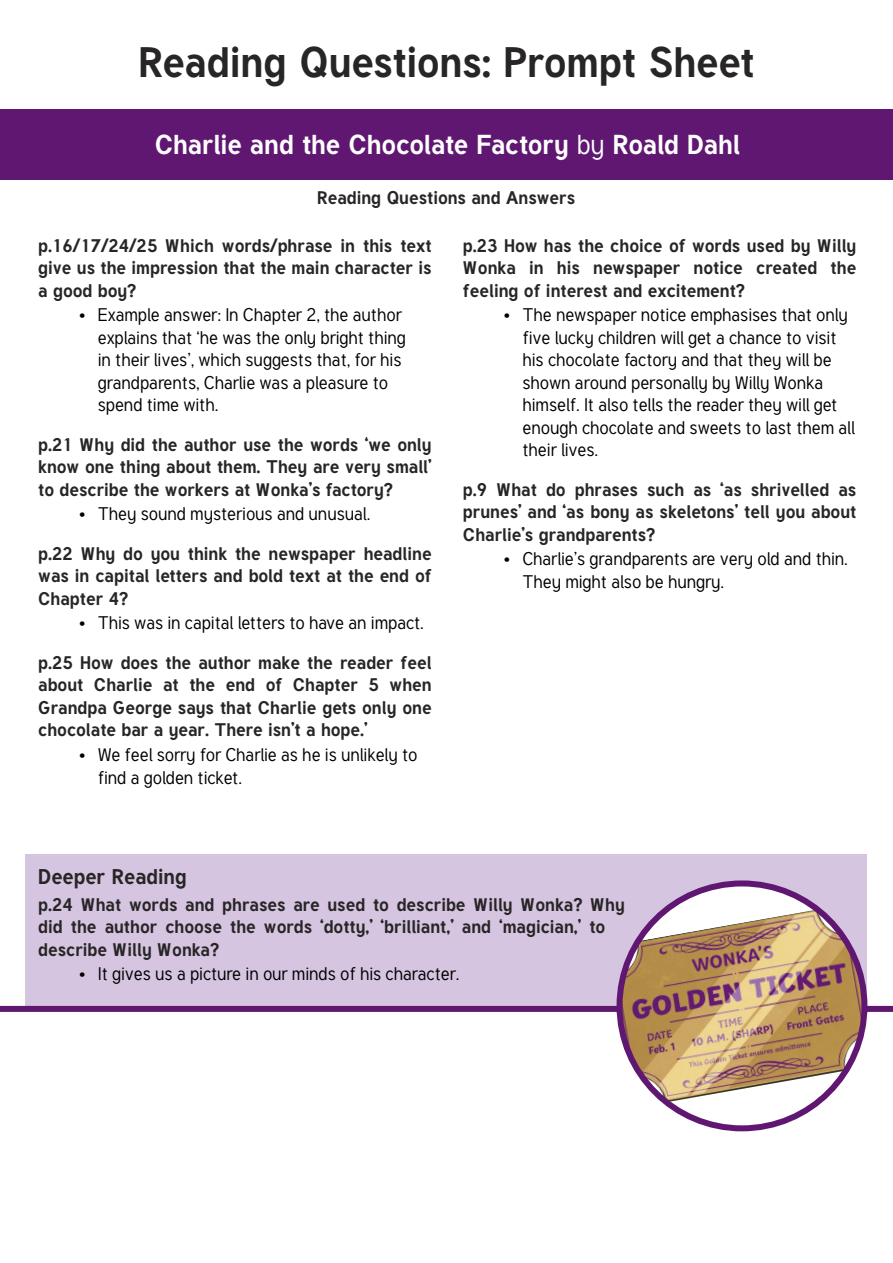
<style>
.page{position:relative;width:893px;height:1263px;background:#fff}
.page>*{position:absolute;margin:0;border:0;box-sizing:border-box;transform-origin:0 0}
.Heading_1{font:700 42px "Tuffy";letter-spacing:-.005em;color:#282526}
.Heading_2{font:700 27px "Tuffy";letter-spacing:-.005em;color:#fff}
.Heading_3{font:700 21px "Tuffy";color:#282526}
.Heading_4{font:700 18px/22.5px "Tuffy";color:#282526;text-align:justify}
.t1{font:18px/22.5px "Tuffy";color:#000}
.s1{font-weight:400}
</style>
<div class="page">
<div style="left:26px;top:855px;width:841px;height:154px;background:#d5c5e0"></div>
<div style="left:0;top:109px;width:893px;height:71px;background:#601771"></div>
<div style="left:0;top:1006px;width:893px;height:6px;background:#601771"></div>
<svg style="left:619px;top:883px;width:245px;height:245px"></svg>
<img style="left:623px;top:909px;width:241px;height:193px">
<div style="left:616px;top:880px;width:251px;height:251px;border:6px solid #601771;border-radius:50%"></div>
<p class="Heading_1" style="left:138px;top:29px;width:618px">Reading Questions: Prompt Sheet</p>
<p class="Heading_2" style="left:155px;top:123px;width:587px">Charlie and the Chocolate Factory <span class="s1">by</span> Roald Dahl</p>
<p class="Heading_4" style="left:317px;top:186px;width:260px">Reading Questions and Answers</p>
<p class="Heading_4" style="left:38px;top:233px;width:395px">p.16/17/24/25 Which words/phrase in this text give us the impression that the main character is a good boy?</p>
<p class="t1" style="left:98px;top:304px;width:310px;text-indent:-18px">• Example answer: In Chapter 2, the author explains that ‘he was the only bright thing in their lives’, which suggests that, for his grandparents, Charlie was a pleasure to spend time with.</p>
<p class="Heading_4" style="left:38px;top:432px;width:395px">p.21 Why did the author use the words ‘we only know one thing about them. They are very small’ to describe the workers at Wonka’s factory?</p>
<p class="t1" style="left:79px;top:503px;width:292px">• They sound mysterious and unusual.</p>
<p class="Heading_4" style="left:38px;top:541px;width:395px">p.22 Why do you think the newspaper headline was in capital letters and bold text at the end of Chapter 4?</p>
<p class="t1" style="left:79px;top:612px;width:346px">• This was in capital letters to have an impact.</p>
<p class="Heading_4" style="left:38px;top:650px;width:395px">p.25 How does the author make the reader feel about Charlie at the end of Chapter 5 when Grandpa George says that Charlie gets only one chocolate bar a year. There isn’t a hope.’</p>
<p class="t1" style="left:98px;top:744px;width:321px;text-indent:-18px">• We feel sorry for Charlie as he is unlikely to find a golden ticket.</p>
<p class="Heading_4" style="left:463px;top:233px;width:395px">p.23 How has the choice of words used by Willy Wonka in his newspaper notice created the feeling of interest and excitement?</p>
<p class="t1" style="left:522px;top:304px;width:334px;text-indent:-18px">• The newspaper notice emphasises that only five lucky children will get a chance to visit his chocolate factory and that they will be shown around personally by Willy Wonka himself. It also tells the reader they will get enough chocolate and sweets to last them all their lives.</p>
<p class="Heading_4" style="left:463px;top:477px;width:395px">p.9 What do phrases such as ‘as shrivelled as prunes’ and ‘as bony as skeletons’ tell you about Charlie’s grandparents?</p>
<p class="t1" style="left:522px;top:548px;width:327px;text-indent:-18px">• Charlie’s grandparents are very old and thin.<br>They might also be hungry.</p>
<p class="Heading_3" style="left:38px;top:860px;width:150px">Deeper Reading</p>
<p class="Heading_4" style="left:38px;top:892px;width:588px;text-align:left">p.24 What words and phrases are used to describe Willy Wonka? Why did the author choose the words ‘dotty,’ ‘brilliant,’ and ‘magician,’ to describe Willy Wonka?</p>
<p class="t1" style="left:79px;top:963px;width:381px">• It gives us a picture in our minds of his character.</p>
</div>
